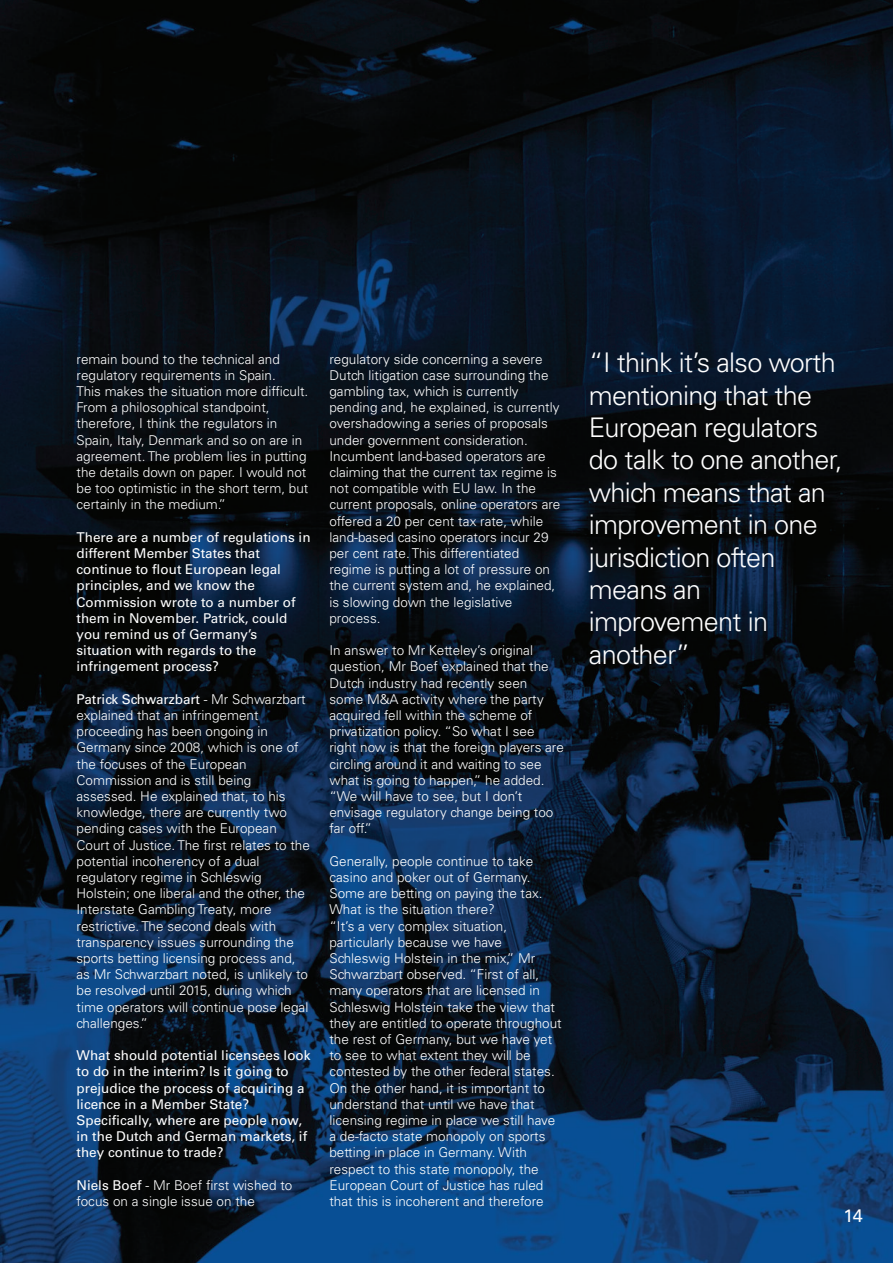
<style>
.page{position:relative;width:893px;height:1263px;background:#fff}
.page>*{position:absolute;margin:0;border:0;box-sizing:border-box;transform-origin:0 0}
.t1{font:300 27px/32.4px "Univers LT Std";letter-spacing:-.025em;color:#fff}
.t2{font:18px "Univers LT Std";color:#fff}
.t3{font:300 13.5px/16.2px "Univers LT Std";color:#fff}
.t4{font:13.5px/16.2px "Univers LT Std";color:#fff}
.s1{font-weight:400}
</style>
<div class="page">
<img style="left:0;top:0;width:893px;height:1263px">
<p class="t3" style="left:77px;top:352px;width:233px">remain bound to the technical and regulatory requirements in Spain.<br>This makes the situation more difficult.<br>From a philosophical standpoint, therefore, I think the regulators in Spain, Italy, Denmark and so on are in agreement. The problem lies in putting the details down on paper. I would not be too optimistic in the short term, but certainly in the medium.”</p>
<p class="t4" style="left:77px;top:530px;width:236px">There are a number of regulations in different Member States that continue to flout European legal principles, and we know the<br>Commission wrote to a number of them in November. Patrick, could you remind us of Germany’s situation with regards to the infringement process?</p>
<p class="t3" style="left:77px;top:692px;width:235px"><span class="s1">Patrick Schwarzbart</span> - Mr Schwarzbart explained that an infringement proceeding has been ongoing in Germany since 2008, which is one of the focuses of the European Commission and is still being assessed. He explained that, to his knowledge, there are currently two pending cases with the European Court of Justice. The first relates to the potential incoherency of a dual regulatory regime in Schleswig Holstein; one liberal and the other, the Interstate Gambling Treaty, more restrictive. The second deals with transparency issues surrounding the sports betting licensing process and, as Mr Schwarzbart noted, is unlikely to be resolved until 2015, during which time operators will continue pose legal challenges.”</p>
<p class="t4" style="left:77px;top:1048px;width:236px">What should potential licensees look to do in the interim? Is it going to prejudice the process of acquiring a licence in a Member State?<br>Specifically, where are people now, in the Dutch and German markets, if they continue to trade?</p>
<p class="t3" style="left:77px;top:1178px;width:217px"><span class="s1">Niels Boef</span> - Mr Boef first wished to focus on a single issue on the</p>
<p class="t3" style="left:329px;top:352px;width:232px">regulatory side concerning a severe Dutch litigation case surrounding the gambling tax, which is currently pending and, he explained, is currently overshadowing a series of proposals under government consideration.<br>Incumbent land-based operators are claiming that the current tax regime is not compatible with EU law. In the current proposals, online operators are offered a 20 per cent tax rate, while land-based casino operators incur 29 per cent rate. This differentiated regime is putting a lot of pressure on the current system and, he explained, is slowing down the legislative process.</p>
<p class="t3" style="left:329px;top:643px;width:236px">In answer to Mr Ketteley’s original question, Mr Boef explained that the Dutch industry had recently seen some M&amp;A activity where the party acquired fell within the scheme of privatization policy. “So what I see right now is that the foreign players are circling around it and waiting to see what is going to happen,” he added. “We will have to see, but I don’t envisage regulatory change being too far off.”</p>
<p class="t3" style="left:329px;top:854px;width:234px">Generally, people continue to take casino and poker out of Germany.<br>Some are betting on paying the tax.<br>What is the situation there?<br>“It’s a very complex situation, particularly because we have Schleswig Holstein in the mix,” Mr Schwarzbart observed. “First of all, many operators that are licensed in Schleswig Holstein take the view that they are entitled to operate throughout the rest of Germany, but we have yet to see to what extent they will be contested by the other federal states.<br>On the other hand, it is important to understand that until we have that licensing regime in place we still have a de-facto state monopoly on sports betting in place in Germany. With respect to this state monopoly, the European Court of Justice has ruled that this is incoherent and therefore</p>
<h1 class="t1" style="left:589px;top:349px;width:255px">“I think it’s also worth mentioning that the<br>European regulators do talk to one another, which means that an improvement in one jurisdiction often means an improvement in another”</h1>
<h2 class="t2" style="left:843px;top:1209px;width:21px">14</h2>
</div>
